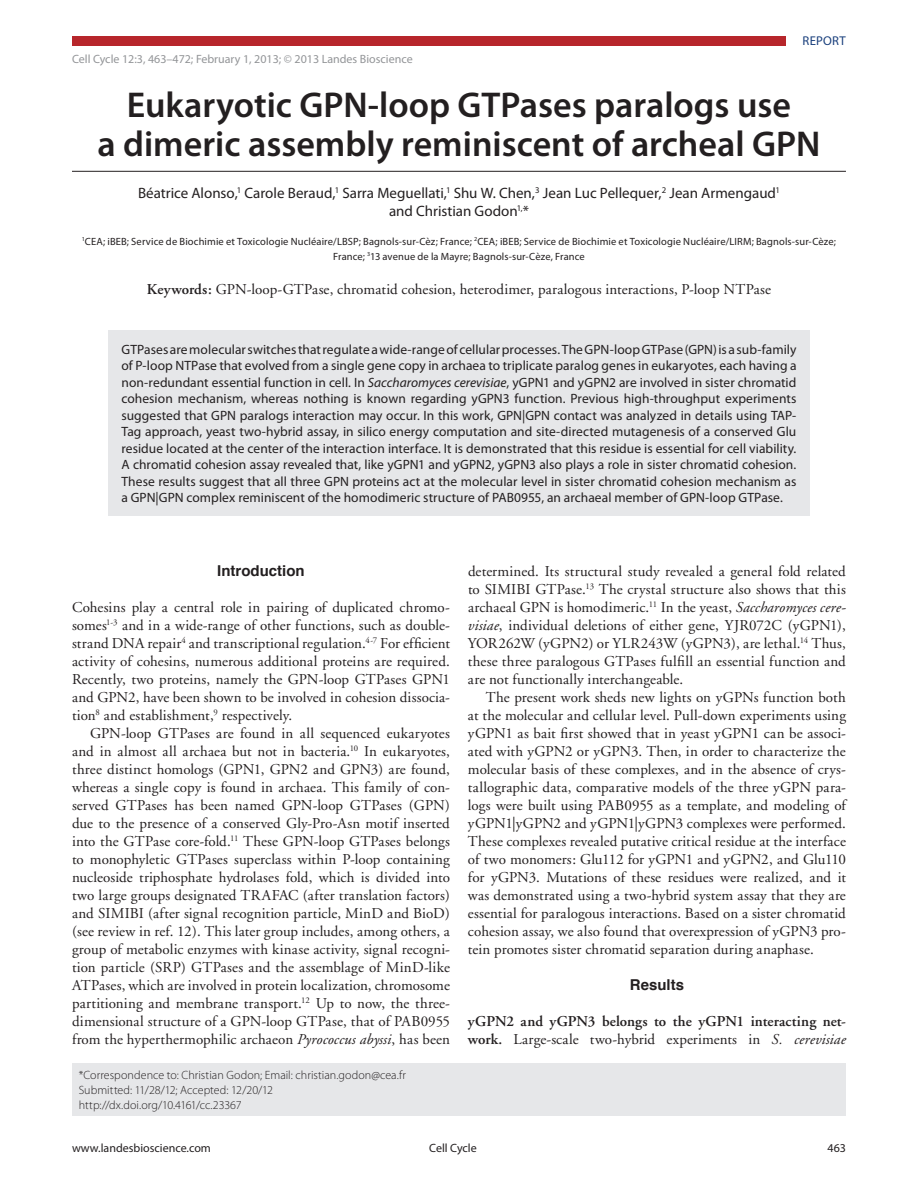
<style>
.page{position:relative;width:918px;height:1188px;background:#fff}
.page>*{position:absolute;margin:0;border:0;box-sizing:border-box;transform-origin:0 0}
.t1{font:600 36px/39px "Myriad Pro";color:#231f20;text-align:center}
.t2{font:15px/18px "Adobe Garamond";letter-spacing:.005em;color:#231f20;text-align:justify}
.t3{font:15px/18px "Myriad Pro";color:#231f20;text-align:center}
.t4{font:600 15px/18px "Adobe Garamond";letter-spacing:.005em;color:#231f20}
.t5{font:700 15px "Helvetica";color:#231f20}
.t6{font:13.5px/16.5px "Myriad Pro";letter-spacing:.005em;color:#231f20;text-align:justify}
.t7{font:12.75px "Myriad Pro";letter-spacing:.02em;color:#193f7c}
.t8{font:300 12px/15px "Myriad Pro";color:#231f20}
.t9{font:12px "Myriad Pro";color:#939598}
.t10{font:12px "Myriad Pro";color:#231f20}
.t11{font:10.5px/15px "Myriad Pro";letter-spacing:.01em;color:#231f20;text-align:center}
.s1{font-weight:600}
.s2{font-style:italic}
.s3{font-weight:400}
.s4{font-weight:400;font-style:italic}
</style>
<div class="page">
<div style="left:72px;top:36px;width:713px;height:10px;background:#b7262b"></div>
<div style="left:72px;top:1063px;width:774px;height:53px;background:#e6e7e9"></div>
<div style="left:108px;top:330px;width:702px;height:186px;background:#e6e7e9"></div>
<hr style="left:72px;top:171px;width:774px;height:1px;background:#231f20">
<p class="t9" style="left:72px;top:52px;width:342px">Cell Cycle 12:3, 463–472; February 1, 2013; © 2013 Landes Bioscience</p>
<p class="t7" style="left:803px;top:33px;width:45px">Report</p>
<h1 class="t1" style="left:97px;top:85px;width:725px">Eukaryotic GPN-loop GTPases paralogs use<br>a dimeric assembly reminiscent of archeal GPN</h1>
<p class="t3" style="left:138px;top:184px;width:643px">Béatrice Alonso,<sup>1</sup> Carole Beraud,<sup>1</sup> Sarra Meguellati,<sup>1</sup> Shu W. Chen,<sup>3</sup> Jean Luc Pellequer,<sup>2</sup> Jean Armengaud<sup>1 </sup>and Christian Godon<sup>1,</sup>*</p>
<p class="t11" style="left:82px;top:234px;width:755px"><sup>1</sup>CEA; iBEB; Service de Biochimie et Toxicologie Nucléaire/LBSP; Bagnols-sur-Cèz; France; <sup>2</sup>CEA; iBEB; Service de Biochimie et Toxicologie Nucléaire/LIRM; Bagnols-sur-Cèze;<br>France; <sup>3</sup>13 avenue de la Mayre; Bagnols-sur-Cèze, France</p>
<p class="t2" style="left:147px;top:281px;width:626px"><span class="s1">Keywords:</span> GPN-loop-GTPase, chromatid cohesion, heterodimer, paralogous interactions, P-loop NTPase</p>
<p class="t6" style="left:121px;top:341px;width:677px">GTPases are molecular switches that regulate a wide-range of cellular processes. The GPN-loop GTPase (GPN) is a sub-family of P-loop NTPase that evolved from a single gene copy in archaea to triplicate paralog genes in eukaryotes, each having a non-redundant essential function in cell. In <span class="s2">Saccharomyces cerevisiae</span>, yGPN1 and yGPN2 are involved in sister chromatid cohesion mechanism, whereas nothing is known regarding yGPN3 function. Previous high-throughput experiments suggested that GPN paralogs interaction may occur. In this work, GPN|GPN contact was analyzed in details using TAP-Tag approach, yeast two-hybrid assay, in silico energy computation and site-directed mutagenesis of a conserved Glu residue located at the center of the interaction interface. It is demonstrated that this residue is essential for cell viability.<br>A chromatid cohesion assay revealed that, like yGPN1 and yGPN2, yGPN3 also plays a role in sister chromatid cohesion.<br>These results suggest that all three GPN proteins act at the molecular level in sister chromatid cohesion mechanism as a GPN|GPN complex reminiscent of the homodimeric structure of PAB0955, an archaeal member of GPN-loop GTPase.</p>
<p class="t5" style="left:217px;top:559px;width:89px">Introduction</p>
<p class="t2" style="left:72px;top:599px;width:379px">Cohesins play a central role in pairing of duplicated chromo&shy;somes<sup>1-3</sup> and in a wide-range of other functions, such as double&shy;strand DNA repair<sup>4</sup> and transcriptional regulation.<sup>4-7</sup> For efficient activity of cohesins, numerous additional proteins are required.<br>Recently, two proteins, namely the GPN-loop GTPases GPN1 and GPN2, have been shown to be involved in cohesion dissocia&shy;tion<sup>8</sup> and establishment,<sup>9</sup> respectively.</p>
<p class="t2" style="left:72px;top:725px;width:379px;text-indent:18px">GPN-loop GTPases are found in all sequenced eukaryotes and in almost all archaea but not in bacteria.<sup>10</sup> In eukaryotes, three distinct homologs (GPN1, GPN2 and GPN3) are found, whereas a single copy is found in archaea. This family of con&shy;served GTPases has been named GPN-loop GTPases (GPN) due to the presence of a conserved Gly-Pro-Asn motif inserted into the GTPase core-fold.<sup>11</sup> These GPN-loop GTPases belongs to monophyletic GTPases superclass within P-loop containing nucleoside triphosphate hydrolases fold, which is divided into two large groups designated TRAFAC (after translation factors) and SIMIBI (after signal recognition particle, MinD and BioD) (see review in ref. 12). This later group includes, among others, a group of metabolic enzymes with kinase activity, signal recogni&shy;tion particle (SRP) GTPases and the assemblage of MinD-like ATPases, which are involved in protein localization, chromosome partitioning and membrane transport.<sup>12</sup> Up to now, the three&shy;dimensional structure of a GPN-loop GTPase, that of PAB0955 from the hyperthermophilic archaeon <span class="s2">Pyrococcus abyssi</span>, has been</p>
<p class="t8" style="left:79px;top:1068px;width:329px">*Correspondence to: Christian Godon; Email: christian.godon@cea.fr<br>Submitted: 11/28/12; Accepted: 12/20/12 http://dx.doi.org/10.4161/cc.23367</p>
<p class="t2" style="left:468px;top:563px;width:379px">determined. Its structural study revealed a general fold related to SIMIBI GTPase.<sup>13</sup> The crystal structure also shows that this archaeal GPN is homodimeric.<sup>11</sup> In the yeast, <span class="s2">Saccharomyces cere&shy;visiae</span>, individual deletions of either gene, YJR072C (yGPN1), YOR262W (yGPN2) or YLR243W (yGPN3), are lethal.<sup>14</sup> Thus, these three paralogous GTPases fulfill an essential function and are not functionally interchangeable.</p>
<p class="t2" style="left:468px;top:689px;width:380px;text-indent:18px">The present work sheds new lights on yGPNs function both at the molecular and cellular level. Pull-down experiments using yGPN1 as bait first showed that in yeast yGPN1 can be associ&shy;ated with yGPN2 or yGPN3. Then, in order to characterize the molecular basis of these complexes, and in the absence of crys&shy;tallographic data, comparative models of the three yGPN para&shy;logs were built using PAB0955 as a template, and modeling of yGPN1|yGPN2 and yGPN1|yGPN3 complexes were performed.<br>These complexes revealed putative critical residue at the interface of two monomers: Glu112 for yGPN1 and yGPN2, and Glu110 for yGPN3. Mutations of these residues were realized, and it was demonstrated using a two-hybrid system assay that they are essential for paralogous interactions. Based on a sister chromatid cohesion assay, we also found that overexpression of yGPN3 pro&shy;tein promotes sister chromatid separation during anaphase.</p>
<p class="t5" style="left:630px;top:973px;width:56px">Results</p>
<p class="t4" style="left:468px;top:1013px;width:379px">yGPN2 and yGPN3 belongs to the yGPN1 interacting net&shy;work. <span class="s3">Large-scale two-hybrid experiments in</span> <span class="s4">S. cerevisiae</span></p>
<p class="t10" style="left:72px;top:1141px;width:140px">www.landesbioscience.com</p>
<p class="t10" style="left:429px;top:1141px;width:49px">Cell Cycle</p>
<p class="t10" style="left:828px;top:1141px;width:20px">463</p>
</div>
